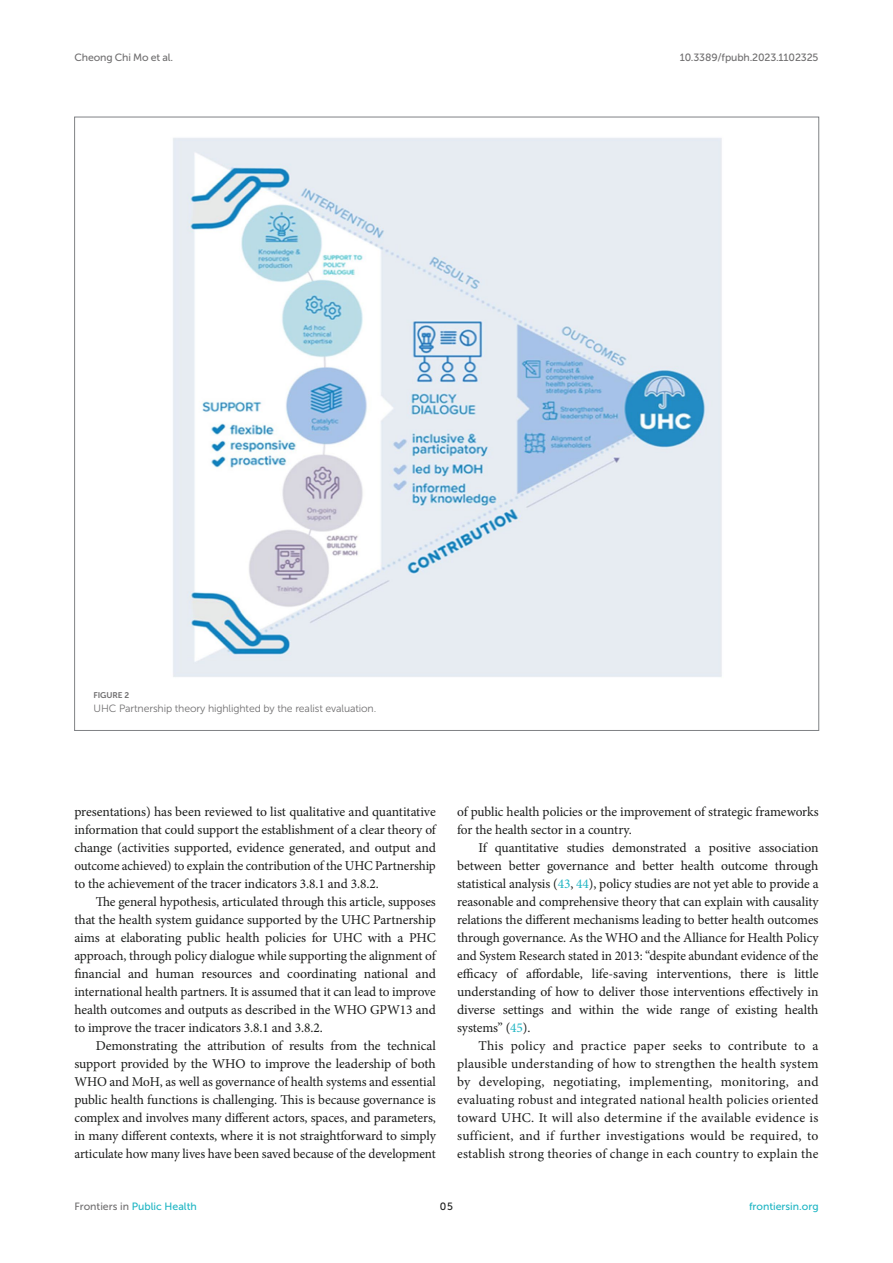
<style>
.page{position:relative;width:893px;height:1263px;background:#fff}
.page>*{position:absolute;margin:0;border:0;box-sizing:border-box;transform-origin:0 0}
.TEXT{font:13.5px/18px "Minion Pro";letter-spacing:-.005em;color:#1b1c1b;text-align:justify}
.FIG_LEG{font:10.5px "Museo Sans 300";letter-spacing:-.01em;color:#706f70}
.t1{font:10.5px "Museo Sans 500";letter-spacing:-.015em;color:#706f70}
.t2{font:10.5px "Museo Sans 500";color:#1db5c3}
.t3{font:10.5px "Museo Sans 500";color:#1b1c1b}
.FIG_HD{font:8.25px "Museo Sans 700";letter-spacing:-.01em;color:#706f70}
.s1{color:#1db5c3}
.s2{color:#706f70}
</style>
<div class="page">
<img style="left:173px;top:138px;width:549px;height:539px">
<p class="t1" style="left:74px;top:51px;width:100px">Cheong Chi Mo et al.</p>
<p class="t1" style="left:680px;top:51px;width:140px">10.3389/fpubh.2023.1102325</p>
<p class="FIG_HD" style="left:94px;top:691px;width:37px">FIGURE 2</p>
<p class="FIG_LEG" style="left:94px;top:702px;width:284px">UHC Partnership theory highlighted by the realist evaluation.</p>
<p class="TEXT" style="left:74px;top:803px;width:363px">presentations) has been reviewed to list qualitative and quantitative information that could support the establishment of a clear theory of change (activities supported, evidence generated, and output and outcome achieved) to explain the contribution of the UHC Partnership to the achievement of the tracer indicators 3.8.1 and 3.8.2.</p>
<p class="TEXT" style="left:74px;top:893px;width:363px;text-indent:21px">The general hypothesis, articulated through this article, supposes that the health system guidance supported by the UHC Partnership aims at elaborating public health policies for UHC with a PHC approach, through policy dialogue while supporting the alignment of financial and human resources and coordinating national and international health partners. It is assumed that it can lead to improve health outcomes and outputs as described in the WHO GPW13 and to improve the tracer indicators 3.8.1 and 3.8.2.</p>
<p class="TEXT" style="left:74px;top:1037px;width:363px;text-indent:21px">Demonstrating the attribution of results from the technical support provided by the WHO to improve the leadership of both WHO and MoH, as well as governance of health systems and essential public health functions is challenging. This is because governance is complex and involves many different actors, spaces, and parameters, in many different contexts, where it is not straightforward to simply articulate how many lives have been saved because of the development</p>
<p class="TEXT" style="left:457px;top:803px;width:363px">of public health policies or the improvement of strategic frameworks for the health sector in a country.</p>
<p class="TEXT" style="left:457px;top:839px;width:363px;text-indent:21px">If quantitative studies demonstrated a positive association between better governance and better health outcome through statistical analysis (<span class="s1">43</span>, <span class="s1">44</span>), policy studies are not yet able to provide a reasonable and comprehensive theory that can explain with causality relations the different mechanisms leading to better health outcomes through governance. As the WHO and the Alliance for Health Policy and System Research stated in 2013: “despite abundant evidence of the efficacy of affordable, life-saving interventions, there is little understanding of how to deliver those interventions effectively in diverse settings and within the wide range of existing health systems” (<span class="s1">45</span>).</p>
<p class="TEXT" style="left:457px;top:1037px;width:363px;text-indent:21px">This policy and practice paper seeks to contribute to a plausible understanding of how to strengthen the health system by developing, negotiating, implementing, monitoring, and evaluating robust and integrated national health policies oriented toward UHC. It will also determine if the available evidence is sufficient, and if further investigations would be required, to establish strong theories of change in each country to explain the</p>
<p class="t2" style="left:74px;top:1200px;width:124px"><span class="s2">Frontiers in</span> Public Health</p>
<p class="t3" style="left:440px;top:1200px;width:14px">05</p>
<p class="t2" style="left:749px;top:1200px;width:71px">frontiersin.org</p>
</div>
